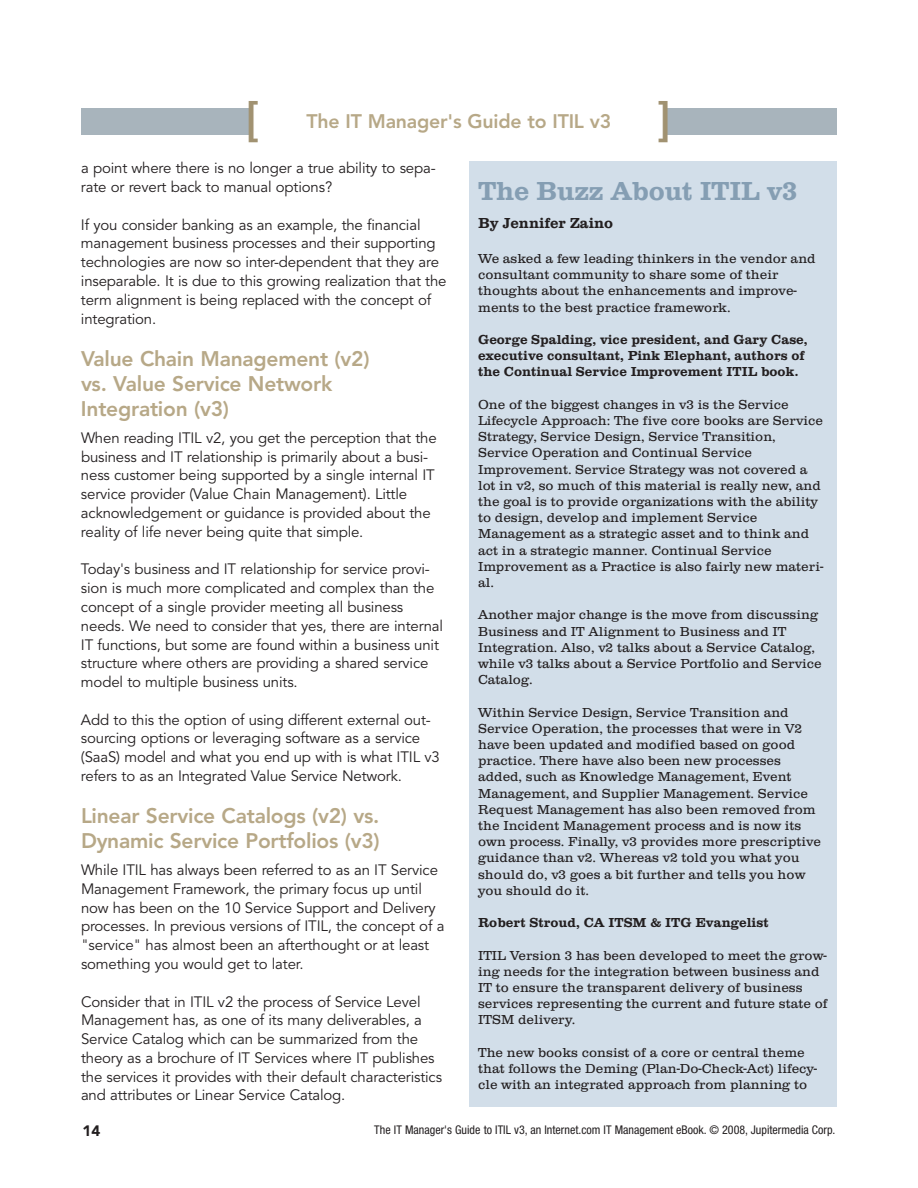
<style>
.page{position:relative;width:918px;height:1188px;background:#fff}
.page>*{position:absolute;margin:0;border:0;box-sizing:border-box;transform-origin:0 0}
.t1{font:800 46.5px "Avenir";color:#a19271}
.t2{font:700 27px "Clarendon T";letter-spacing:-.01em;color:#859eb3}
.t3{font:800 21px/25.2px "Avenir";letter-spacing:-.01em;color:#b7a887}
.t4{font:800 19.5px "Avenir";letter-spacing:-.01em;color:#b7a887}
.t5{font:15px/18.8px "Avenir";letter-spacing:-.01em;color:#231f20}
.t6{font:700 15px "Clarendon T";color:#231f20}
.t7{font:900 15px "Avenir";color:#231f20}
.t8{font:13.5px/16.2px "Clarendon T Ligh";color:#231f20}
.t9{font:700 13.5px/16.2px "Clarendon T";color:#231f20}
.t10{font:condensed 12px "Helvetica Neue";color:#231f20}
</style>
<div class="page">
<div style="left:81px;top:108px;width:171px;height:27px;background:#a8b4bc"></div>
<div style="left:666px;top:108px;width:171px;height:27px;background:#a8b4bc"></div>
<div style="left:469px;top:161px;width:368px;height:946px;background:#d2dee9"></div>
<h1 class="t1" style="left:246px;top:100px;width:14px">[</h1>
<h1 class="t1" style="left:658px;top:100px;width:14px">]</h1>
<h2 class="t2" style="left:478px;top:175px;width:321px">The Buzz About ITIL v3</h2>
<p class="t6" style="left:478px;top:214px;width:137px">By Jennifer Zaino</p>
<p class="t8" style="left:478px;top:250px;width:339px">We asked a few leading thinkers in the vendor and consultant community to share some of their thoughts about the enhancements and improve&shy;ments to the best practice framework.</p>
<p class="t9" style="left:478px;top:331px;width:331px">George Spalding, vice president, and Gary Case, executive consultant, Pink Elephant, authors of the Continual Service Improvement ITIL book.</p>
<p class="t8" style="left:478px;top:396px;width:347px">One of the biggest changes in v3 is the Service Lifecycle Approach: The five core books are Service Strategy, Service Design, Service Transition, Service Operation and Continual Service Improvement. Service Strategy was not covered a lot in v2, so much of this material is really new, and the goal is to provide organizations with the ability to design, develop and implement Service Management as a strategic asset and to think and act in a strategic manner. Continual Service Improvement as a Practice is also fairly new materi&shy;al.</p>
<p class="t8" style="left:478px;top:607px;width:345px">Another major change is the move from discussing Business and IT Alignment to Business and IT Integration. Also, v2 talks about a Service Catalog, while v3 talks about a Service Portfolio and Service Catalog.</p>
<p class="t8" style="left:478px;top:704px;width:344px">Within Service Design, Service Transition and Service Operation, the processes that were in V2 have been updated and modified based on good practice. There have also been new processes added, such as Knowledge Management, Event Management, and Supplier Management. Service Request Management has also been removed from the Incident Management process and is now its own process. Finally, v3 provides more prescriptive guidance than v2. Whereas v2 told you what you should do, v3 goes a bit further and tells you how you should do it.</p>
<p class="t9" style="left:478px;top:915px;width:292px">Robert Stroud, CA ITSM &amp; ITG Evangelist</p>
<p class="t8" style="left:478px;top:947px;width:351px">ITIL Version 3 has been developed to meet the grow&shy;ing needs for the integration between business and IT to ensure the transparent delivery of business services representing the current and future state of ITSM delivery.</p>
<p class="t8" style="left:478px;top:1044px;width:341px">The new books consist of a core or central theme that follows the Deming (Plan-Do-Check-Act) lifecy&shy;cle with an integrated approach from planning to</p>
<h3 class="t4" style="left:307px;top:113px;width:306px">The IT Manager's Guide to ITIL v3</h3>
<p class="t5" style="left:81px;top:160px;width:356px">a point where there is no longer a true ability to sepa&shy;rate or revert back to manual options?</p>
<p class="t5" style="left:81px;top:216px;width:367px">If you consider banking as an example, the financial management business processes and their supporting technologies are now so inter-dependent that they are inseparable. It is due to this growing realization that the term alignment is being replaced with the concept of integration.</p>
<h3 class="t3" style="left:81px;top:348px;width:290px">Value Chain Management (v2) vs. Value Service Network<br>Integration (v3)</h3>
<p class="t5" style="left:81px;top:430px;width:357px">When reading ITIL v2, you get the perception that the business and IT relationship is primarily about a busi&shy;ness customer being supported by a single internal IT service provider (Value Chain Management). Little acknowledgement or guidance is provided about the reality of life never being quite that simple.</p>
<p class="t5" style="left:81px;top:561px;width:364px">Today's business and IT relationship for service provi&shy;sion is much more complicated and complex than the concept of a single provider meeting all business needs. We need to consider that yes, there are internal IT functions, but some are found within a business unit structure where others are providing a shared service model to multiple business units.</p>
<p class="t5" style="left:81px;top:711px;width:360px">Add to this the option of using different external out&shy;sourcing options or leveraging software as a service (SaaS) model and what you end up with is what ITIL v3 refers to as an Integrated Value Service Network.</p>
<h3 class="t3" style="left:81px;top:805px;width:300px">Linear Service Catalogs (v2) vs.<br>Dynamic Service Portfolios (v3)</h3>
<p class="t5" style="left:81px;top:862px;width:365px">While ITIL has always been referred to as an IT Service Management Framework, the primary focus up until now has been on the 10 Service Support and Delivery processes. In previous versions of ITIL, the concept of a "service" has almost been an afterthought or at least something you would get to later.</p>
<p class="t5" style="left:81px;top:993px;width:363px">Consider that in ITIL v2 the process of Service Level Management has, as one of its many deliverables, a Service Catalog which can be summarized from the theory as a brochure of IT Services where IT publishes the services it provides with their default characteristics and attributes or Linear Service Catalog.</p>
<p class="t7" style="left:82px;top:1125px;width:19px">14</p>
<p class="t10" style="left:374px;top:1126px;width:463px">The IT Manager's Guide to ITIL v3, an Internet.com IT Management eBook. © 2008, Jupitermedia Corp.</p>
</div>
